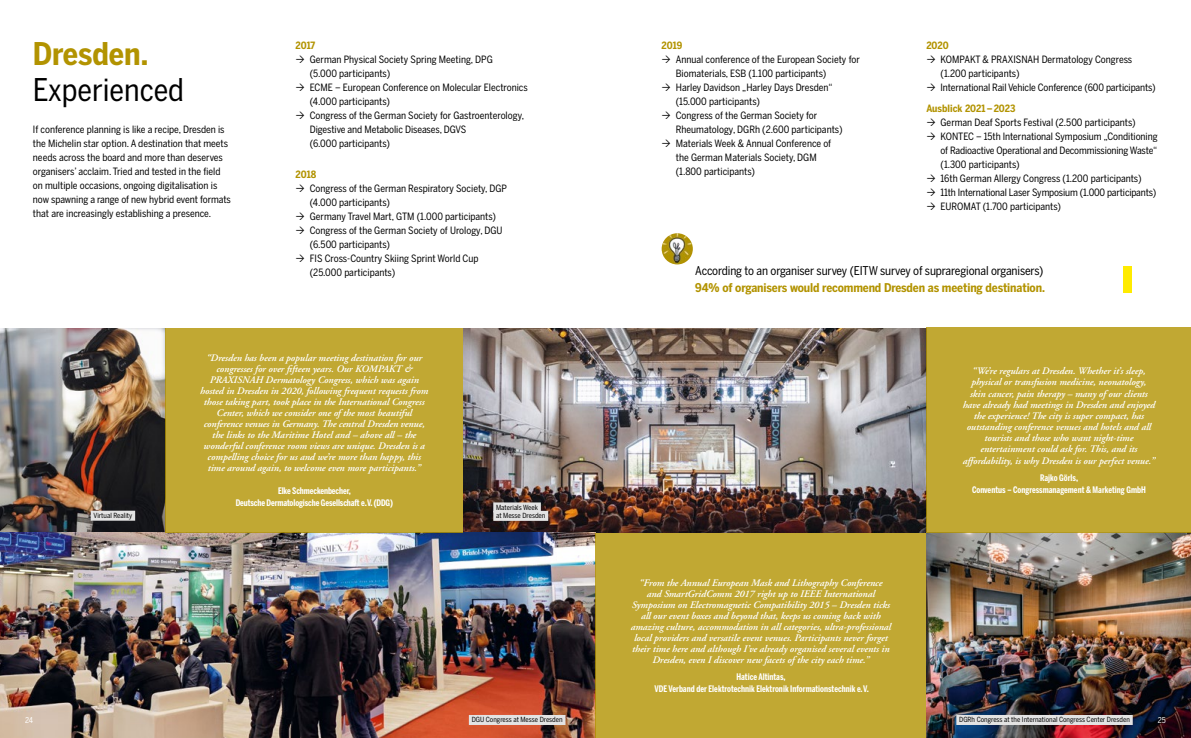
<style>
.page{position:relative;width:1191px;height:738px;background:#fff}
.page>*{position:absolute;margin:0;border:0;box-sizing:border-box;transform-origin:0 0}
.Headline{font:31px "Benton Sans Cond";color:#000}
.Headline-2{font:700 31px "Benton Sans Cond";letter-spacing:-.005em;color:#b29300}
.Fact_reg{font:12px/17px "Benton Sans Cond";letter-spacing:-.01em;color:#000}
.INH_Fließtext_links{font:10px/14px "Benton Sans Cond";color:#000}
.Kundenstimme{font:italic 600 10px/11px "Adobe Garamond LT";letter-spacing:-.005em;color:#fff;text-align:center}
.Sandstein_bold{font:700 10px "Benton Sans Cond";letter-spacing:-.005em;color:#b29300}
.Kunde{font:700 9px/12px "Benton Sans Comp";color:#fff;text-align:center}
.Kundenstimme-2{font:700 9px/12px "Benton Sans Comp";letter-spacing:-.01em;color:#fff;text-align:center}
.Seitenzahl{font:8px "Benton Sans Cond";color:#fff}
.Bildunterschrift{font:7px "Benton Sans Cond";color:#000}
.s1{font-weight:700;color:#b29300}
</style>
<div class="page">
<img style="left:463px;top:328px;width:463px;height:204px">
<img style="left:0;top:328px;width:165px;height:204px">
<img style="left:0;top:532px;width:595px;height:205px">
<img style="left:926px;top:532px;width:265px;height:205px">
<div style="left:165px;top:328px;width:298px;height:204px;background:#c1a833"></div>
<div style="left:595px;top:532px;width:331px;height:205px;background:#c1a833"></div>
<div style="left:926px;top:327px;width:265px;height:205px;background:#c1a833"></div>
<div style="left:1123px;top:265px;width:8px;height:27px;background:#ffeb00"></div>
<img style="left:661px;top:233px;width:32px;height:31px;border-radius:16px">
<div style="left:91px;top:510px;width:44px;height:10px;background:#e3e3e3"></div>
<div style="left:493px;top:502px;width:48px;height:10px;background:#e3e3e3"></div>
<div style="left:493px;top:510px;width:55px;height:10px;background:#e3e3e3"></div>
<div style="left:956px;top:714px;width:176px;height:10px;background:#e3e3e3"></div>
<div style="left:469px;top:714px;width:96px;height:10px;background:#e3e3e3"></div>
<p class="Headline-2" style="left:33px;top:36px;width:117px">Dresden.</p>
<p class="Headline" style="left:33px;top:72px;width:152px">Experienced</p>
<p class="INH_Fließtext_links" style="left:33px;top:122px;width:199px">If conference planning is like a recipe, Dresden is the Michelin star option. A destination that meets needs across the board and more than deserves organisers’ acclaim. Tried and tested in the field on multiple occasions, ongoing digitalisation is now spawning a range of new hybrid event formats that are increasingly establishing a presence.</p>
<p class="Sandstein_bold" style="left:296px;top:39px;width:21px">2017</p>
<p class="INH_Fließtext_links" style="left:310px;top:52px;width:185px">German Physical Society Spring Meeting, DPG (5.000 participants)</p>
<p class="INH_Fließtext_links" style="left:310px;top:80px;width:219px">ECME – European Conference on Molecular Electronics (4.000 participants)</p>
<p class="INH_Fließtext_links" style="left:310px;top:108px;width:216px">Congress of the German Society for Gastroenterology,<br>Digestive and Metabolic Diseases, DGVS<br>(6.000 participants)</p>
<p class="Sandstein_bold" style="left:296px;top:168px;width:22px">2018</p>
<p class="INH_Fließtext_links" style="left:310px;top:181px;width:199px">Congress of the German Respiratory Society, DGP (4.000 participants)</p>
<p class="INH_Fließtext_links" style="left:310px;top:209px;width:188px">Germany Travel Mart, GTM (1.000 participants)</p>
<p class="INH_Fließtext_links" style="left:310px;top:223px;width:194px">Congress of the German Society of Urology, DGU (6.500 participants)</p>
<p class="INH_Fließtext_links" style="left:310px;top:251px;width:170px">FIS Cross-Country Skiing Sprint World Cup (25.000 participants)</p>
<p class="Bildunterschrift" style="left:94px;top:511px;width:40px">Virtual Reality</p>
<p class="Kundenstimme" style="left:200px;top:352px;width:230px">“Dresden has been a popular meeting destination for our congresses for over fifteen years. Our KOMPAKT &amp; PRAXISNAH Dermatology Congress, which was again hosted in Dresden in 2020, following frequent requests from those taking part, took place in the International Congress Center, which we consider one of the most beautiful conference venues in Germany. The central Dresden venue, the links to the Maritime Hotel and – above all – the wonderful conference room views are unique. Dresden is a compelling choice for us and we’re more than happy, this time around again, to welcome even more participants.”</p>
<p class="Kundenstimme-2" style="left:236px;top:485px;width:159px">Elke Schmeckenbecher,<br>Deutsche Dermatologische Gesellschaft e.V. (DDG)</p>
<p class="Bildunterschrift" style="left:496px;top:502px;width:43px">Materials Week</p>
<p class="Bildunterschrift" style="left:496px;top:511px;width:51px">at Messe Dresden</p>
<p class="Sandstein_bold" style="left:661px;top:39px;width:22px">2019</p>
<p class="INH_Fließtext_links" style="left:676px;top:52px;width:185px">Annual conference of the European Society for<br>Biomaterials, ESB (1.100 participants)</p>
<p class="INH_Fließtext_links" style="left:676px;top:80px;width:158px">Harley Davidson „Harley Days Dresden“ (15.000 participants)</p>
<p class="INH_Fließtext_links" style="left:676px;top:108px;width:168px">Congress of the German Society for<br>Rheumatology, DGRh (2.600 participants)</p>
<p class="INH_Fließtext_links" style="left:676px;top:136px;width:157px">Materials Week &amp; Annual Conference of the German Materials Society, DGM (1.800 participants)</p>
<p class="Sandstein_bold" style="left:926px;top:39px;width:24px">2020</p>
<p class="INH_Fließtext_links" style="left:940px;top:52px;width:193px">KOMPAKT &amp; PRAXISNAH Dermatology Congress (1.200 participants)</p>
<p class="INH_Fließtext_links" style="left:940px;top:80px;width:217px">International Rail Vehicle Conference (600 participants)</p>
<p class="Sandstein_bold" style="left:926px;top:102px;width:91px">Ausblick 2021–2023</p>
<p class="INH_Fließtext_links" style="left:940px;top:115px;width:197px">German Deaf Sports Festival (2.500 participants)</p>
<p class="INH_Fließtext_links" style="left:940px;top:129px;width:219px;text-align:justify">KONTEC – 15th International Symposium „Conditioning of Radioactive Operational and Decommissioning Waste“ (1.300 participants)</p>
<p class="INH_Fließtext_links" style="left:940px;top:171px;width:203px">16th German Allergy Congress (1.200 participants)</p>
<p class="INH_Fließtext_links" style="left:940px;top:185px;width:217px">11th International Laser Symposium (1.000 participants)</p>
<p class="INH_Fließtext_links" style="left:940px;top:199px;width:122px">EUROMAT (1.700 participants)</p>
<p class="Fact_reg" style="left:695px;top:262px;width:351px">According to an organiser survey (EITW survey of supraregional organisers)<br><span class="s1">94% of organisers would recommend Dresden as meeting destination.</span></p>
<p class="Kundenstimme" style="left:630px;top:576px;width:262px">“From the Annual European Mask and Lithography Conference and SmartGridComm 2017 right up to IEEE International Symposium on Electromagnetic Compatibility 2015 – Dresden ticks all our event boxes and beyond that, keeps us coming back with amazing culture, accommodation in all categories, ultra-professional local providers and versatile event venues. Participants never forget their time here and although I’ve already organised several events in Dresden, even I discover new facets of the city each time.”</p>
<p class="Kunde" style="left:654px;top:670px;width:216px">Hatice Altintas,<br>VDE Verband der Elektrotechnik Elektronik Informationstechnik e.V.</p>
<p class="Kundenstimme" style="left:962px;top:365px;width:194px">“We’re regulars at Dresden. Whether it’s sleep, physical or transfusion medicine, neonatology, skin cancer, pain therapy – many of our clients have already had meetings in Dresden and enjoyed the experience! The city is super compact, has outstanding conference venues and hotels and all tourists and those who want night-time entertainment could ask for. This, and its</p>
<p class="Kundenstimme" style="left:963px;top:454px;width:194px">affordability, is why Dresden is our perfect venue.”</p>
<p class="Kunde" style="left:972px;top:471px;width:175px">Rajko Görls,<br>Conventus – Congressmanagement &amp; Marketing GmbH</p>
<p class="Seitenzahl" style="left:25px;top:714px;width:10px">24</p>
<p class="Bildunterschrift" style="left:472px;top:715px;width:92px">DGU Congress at Messe Dresden</p>
<p class="Bildunterschrift" style="left:959px;top:715px;width:172px">DGRh Congress at the International Congress Center Dresden</p>
<p class="Seitenzahl" style="left:1157px;top:714px;width:10px">25</p>
</div>
